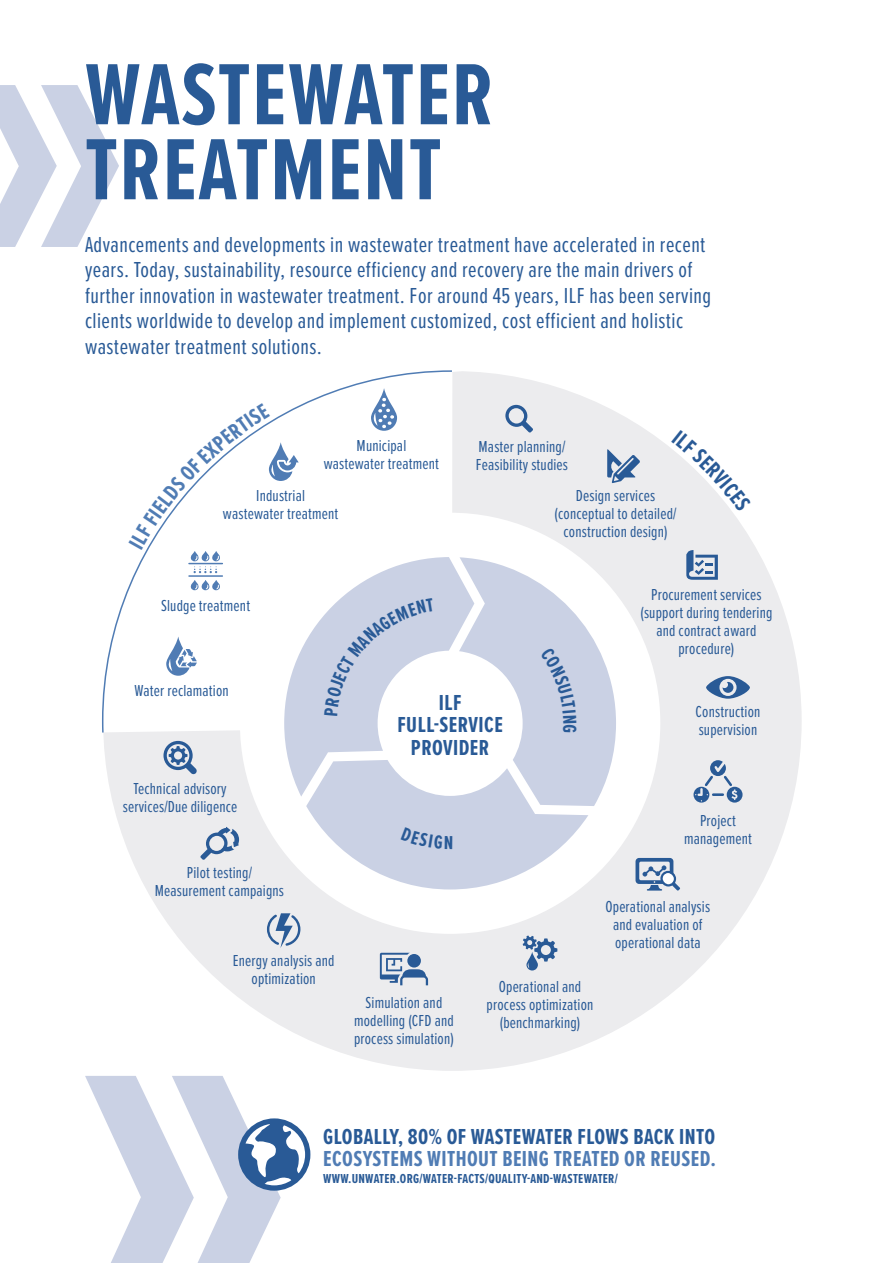
<style>
.page{position:relative;width:893px;height:1263px;background:#fff}
.page>*{position:absolute;margin:0;border:0;box-sizing:border-box;transform-origin:0 0}
.t1{font:700 90px/75px "Proxima Nova Ex Cn";letter-spacing:.02em;color:#295a96}
.Lead_Text{font:22.5px/25.5px "Proxima Nova Ex Cn";letter-spacing:.02em;color:#295a96}
.t2{font:700 22.5px/22.5px "Proxima Nova Ex Cn";letter-spacing:.02em;color:#507cb4}
.Lead_Text-2{font:700 22.5px/22.5px "Proxima Nova Ex Cn";letter-spacing:.02em;color:#295a96;text-align:center}
.Lead_Text-3{font:16.5px/18px "Proxima Nova Ex Cn";letter-spacing:.01em;color:#295a96;text-align:center}
.t3{font:700 13.5px "Proxima Nova Ex Cn";letter-spacing:.02em;color:#295a96}
.s1{color:#295a96}
</style>
<div class="page">
<svg style="left:0;top:85px;width:119px;height:162px"></svg>
<svg style="left:85px;top:1076px;width:225px;height:187px"></svg>
<svg style="left:103px;top:371px;width:699px;height:700px;fill:#ececee"></svg>
<svg style="left:102px;top:370px;width:351px;height:364px"></svg>
<div style="left:240px;top:513px;width:420px;height:421px;background:#fff;border-radius:50%"></div>
<svg style="left:284px;top:557px;width:22px;height:239px"></svg>
<svg style="left:505px;top:405px;width:28px;height:28px"></svg>
<svg style="left:607px;top:449px;width:33px;height:34px"></svg>
<svg style="left:686px;top:550px;width:32px;height:30px"></svg>
<svg style="left:163px;top:741px;width:34px;height:33px"></svg>
<svg style="left:523px;top:935px;width:34px;height:35px"></svg>
<svg style="left:200px;top:827px;width:39px;height:33px"></svg>
<svg style="left:166px;top:636px;width:31px;height:40px"></svg>
<svg style="left:190px;top:580px;width:30px;height:10px"></svg>
<hr style="left:189px;top:575px;width:33px;height:2px;background:#507cb4">
<svg style="left:266px;top:912px;width:36px;height:36px"></svg>
<svg style="left:706px;top:676px;width:44px;height:23px"></svg>
<svg style="left:693px;top:760px;width:49px;height:43px;background:#b6c3d5"></svg>
<svg style="left:380px;top:953px;width:48px;height:32px;background:#99aec8"></svg>
<svg style="left:635px;top:858px;width:45px;height:33px"></svg>
<div style="left:663px;top:873px;width:11px;height:11px;background:#fff;border-radius:50%"></div>
<svg style="left:129px;top:403px;width:170px;height:170px"></svg>
<svg style="left:306px;top:557px;width:310px;height:332px"></svg>
<svg style="left:671px;top:430px;width:80px;height:82px"></svg>
<p class="t1" style="left:85px;top:55px;width:410px">WASTEWATER<br>TREATMENT</p>
<p class="Lead_Text" style="left:85px;top:231px;width:628px">Advancements and developments in wastewater treatment have accelerated in recent years. Today, sustainability, resource efficiency and recovery are the main drivers of further innovation in wastewater treatment. For around 45 years, ILF has been serving clients worldwide to develop and implement customized, cost efficient and holistic wastewater treatment solutions.</p>
<p class="Lead_Text-3" style="left:357px;top:436px;width:51px">Municipal</p>
<p class="Lead_Text-3" style="left:324px;top:454px;width:117px">wastewater treatment</p>
<p class="Lead_Text-3" style="left:223px;top:486px;width:117px">Industrial<br>wastewater treatment</p>
<p class="Lead_Text-3" style="left:161px;top:596px;width:91px">Sludge treatment</p>
<p class="Lead_Text-3" style="left:476px;top:437px;width:94px;text-align:left">Master planning/<br>Feasibility studies</p>
<p class="Lead_Text-3" style="left:555px;top:486px;width:123px">Design services (conceptual to detailed/ construction design)</p>
<p class="Lead_Text-3" style="left:640px;top:585px;width:133px">Procurement services (support during tendering and contract award procedure)</p>
<p class="Lead_Text-3" style="left:134px;top:681px;width:96px">Water reclamation</p>
<p class="Lead_Text-3" style="left:123px;top:779px;width:116px">Technical advisory services/Due diligence</p>
<p class="Lead_Text-3" style="left:187px;top:862px;width:67px">Pilot testing/</p>
<p class="Lead_Text-3" style="left:155px;top:880px;width:131px">Measurement campaigns</p>
<p class="Lead_Text-3" style="left:233px;top:951px;width:103px">Energy analysis and optimization</p>
<p class="Lead_Text-2" style="left:439px;top:690px;width:24px">ILF</p>
<p class="Lead_Text-2" style="left:397px;top:713px;width:107px">FULL-SERVICE<br>PROVIDER</p>
<p class="Lead_Text-3" style="left:696px;top:702px;width:66px">Construction</p>
<p class="Lead_Text-3" style="left:699px;top:720px;width:60px">supervision</p>
<p class="Lead_Text-3" style="left:354px;top:993px;width:101px">Simulation and modelling (CFD and process simulation)</p>
<p class="Lead_Text-3" style="left:684px;top:810px;width:69px">Project management</p>
<p class="Lead_Text-3" style="left:499px;top:976px;width:84px">Operational and</p>
<p class="Lead_Text-3" style="left:487px;top:994px;width:108px">process optimization (benchmarking)</p>
<p class="Lead_Text-3" style="left:605px;top:896px;width:106px">Operational analysis and evaluation of operational data</p>
<p class="t2" style="left:323px;top:1125px;width:394px"><span class="s1">GLOBALLY, 80% OF WASTEWATER FLOWS BACK INTO<br></span>ECOSYSTEMS WITHOUT BEING TREATED OR REUSED.</p>
<p class="t3" style="left:323px;top:1169px;width:296px">WWW.UNWATER.ORG/WATER-FACTS/QUALITY-AND-WASTEWATER/</p>
</div>
